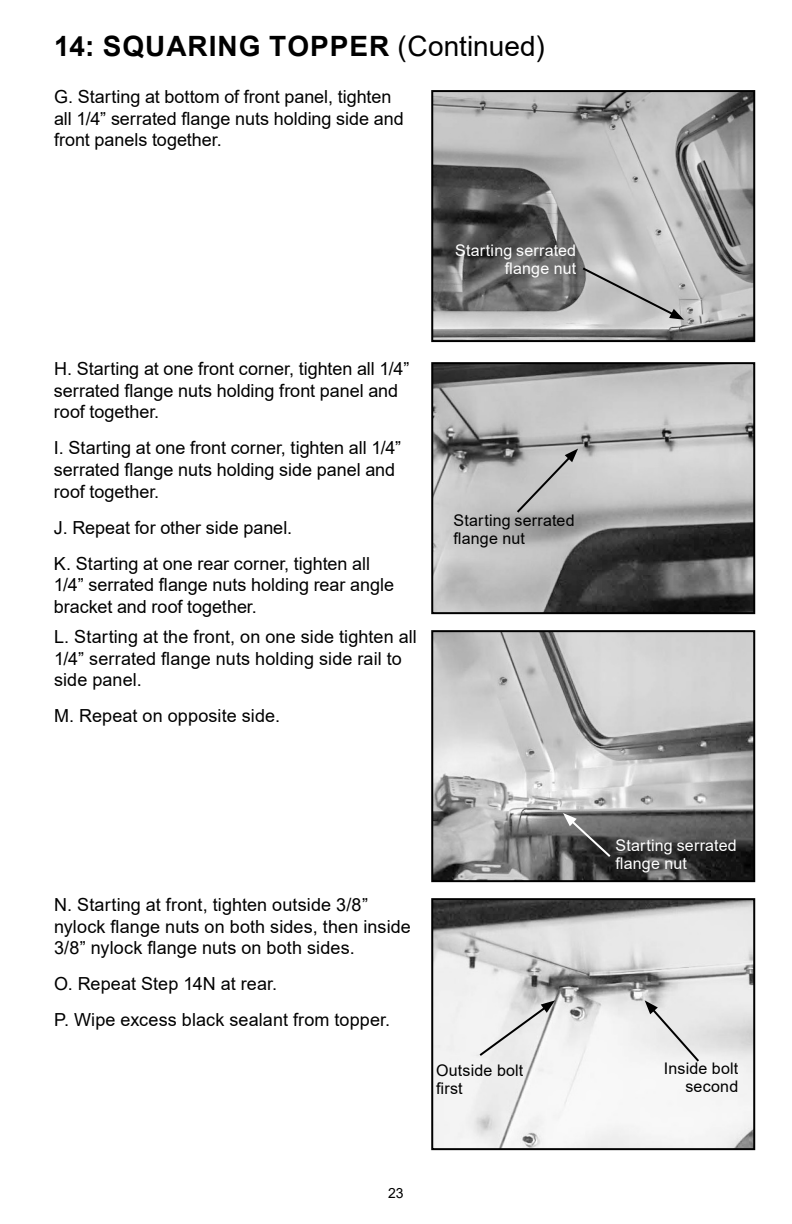
<style>
.page{position:relative;width:792px;height:1224px;background:#fff}
.page>*{position:absolute;margin:0;border:0;box-sizing:border-box;transform-origin:0 0}
.t1{font:700 28px "Arial";letter-spacing:.035em;color:#000}
.t2{font:18px/21.6px "Arial";color:#000}
.t3{font:16px/18px "Arial";letter-spacing:.01em;color:#000}
.t4{font:16px/18px "Arial";letter-spacing:.01em;color:#fff;text-align:right}
.t5{font:14px "Arial";color:#000}
.s1{font-weight:400}
</style>
<div class="page">
<img style="left:434px;top:93px;width:318px;height:246px">
<div style="left:431px;top:90px;width:324px;height:252px;border:2px solid #000"></div>
<svg style="left:580px;top:266px;width:104px;height:54px;background:#bbb"></svg>
<img style="left:434px;top:365px;width:318px;height:246px">
<div style="left:431px;top:362px;width:324px;height:252px;border:2px solid #000"></div>
<svg style="left:515px;top:449px;width:63px;height:66px;background:#b7b7b7"></svg>
<img style="left:434px;top:633px;width:318px;height:246px">
<div style="left:431px;top:630px;width:324px;height:252px;border:2px solid #000"></div>
<svg style="left:563px;top:813px;width:50px;height:46px;background:#5e5e5e"></svg>
<img style="left:434px;top:901px;width:318px;height:246px">
<div style="left:431px;top:898px;width:324px;height:252px;border:2px solid #000"></div>
<svg style="left:477px;top:1000px;width:78px;height:58px"></svg>
<svg style="left:645px;top:1000px;width:56px;height:64px"></svg>
<h1 class="t1" style="left:54px;top:27px;width:492px">14: SQUARING TOPPER <span class="s1">(Continued)</span></h1>
<p class="t2" style="left:54px;top:86px;width:351px">G. Starting at bottom of front panel, tighten all 1/4” serrated flange nuts holding side and front panels together.</p>
<p class="t2" style="left:54px;top:358px;width:357px">H. Starting at one front corner, tighten all 1/4” serrated flange nuts holding front panel and roof together.</p>
<p class="t2" style="left:54px;top:437px;width:349px">I. Starting at one front corner, tighten all 1/4” serrated flange nuts holding side panel and roof together.</p>
<p class="t2" style="left:54px;top:509px;width:318px;line-height:36px">J. Repeat for other side panel.<br>K. Starting at one rear corner, tighten all</p>
<p class="t2" style="left:54px;top:574px;width:342px">1/4” serrated flange nuts holding rear angle bracket and roof together.</p>
<p class="t2" style="left:54px;top:626px;width:364px">L. Starting at the front, on one side tighten all<br>1/4” serrated flange nuts holding side rail to side panel.</p>
<p class="t2" style="left:54px;top:705px;width:228px">M. Repeat on opposite side.</p>
<p class="t4" style="left:455px;top:241px;width:123px">Starting serrated flange nut</p>
<p class="t3" style="left:454px;top:511px;width:123px">Starting serrated flange nut</p>
<p class="t2" style="left:54px;top:894px;width:358px">N. Starting at front, tighten outside 3/8” nylock flange nuts on both sides, then inside<br>3/8” nylock flange nuts on both sides.</p>
<p class="t2" style="left:54px;top:966px;width:338px;line-height:36px">O. Repeat Step 14N at rear.<br>P. Wipe excess black sealant from topper.</p>
<p class="t4" style="left:616px;top:837px;width:123px;text-align:left">Starting serrated flange nut</p>
<p class="t3" style="left:436px;top:1061px;width:89px">Outside bolt first</p>
<p class="t3" style="left:664px;top:1059px;width:76px;text-align:right">Inside bolt second</p>
<p class="t5" style="left:388px;top:1184px;width:17px">23</p>
</div>
